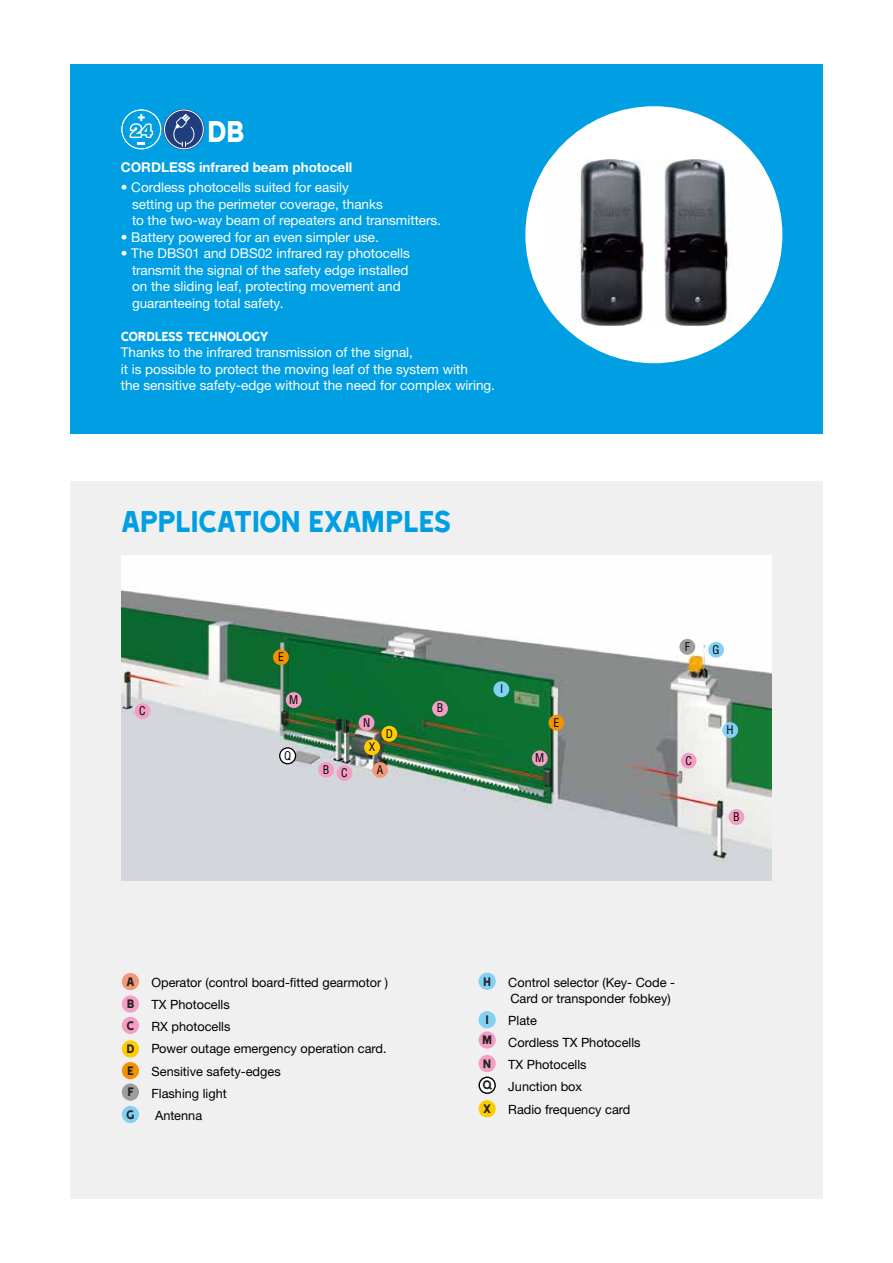
<style>
.page{position:relative;width:893px;height:1263px;background:#fff}
.page>*{position:absolute;margin:0;border:0;box-sizing:border-box;transform-origin:0 0}
.t1{font:34.5px "Came Type";letter-spacing:-.025em;color:#009fe3}
.t2{font:34.5px "Came Type";color:#fff}
.t3{font:15px "Came Type";letter-spacing:-.03em;color:#fff}
.t4{font:13.5px/16.5px "Helvetica Neue LTW1 G";color:#fff}
.t5{font:700 13.5px "Helvetica Neue LTW1 G";color:#fff}
.t6{font:12.75px/22.2px "Helvetica Neue LTW1 G";color:#000}
.t7{font:condensed 11.7px "Helvetica LT Std";color:#000}
.t8{font:11.25px "Came Type";color:#26231e}
</style>
<div class="page">
<div style="left:70px;top:482px;width:753px;height:717px;background:#f0f0f0"></div>
<div style="left:70px;top:64px;width:753px;height:370px;background:#009fe3"></div>
<div style="left:525px;top:106px;width:257px;height:257px;background:#fff;border-radius:50%"></div>
<img style="left:543px;top:159px;width:222px;height:167px">
<img style="left:121px;top:555px;width:650px;height:325px">
<div style="left:432px;top:701px;width:16px;height:15px;background:#f39fc5;border-radius:50%"></div>
<div style="left:681px;top:753px;width:16px;height:16px;background:#f39fc5;border-radius:50%"></div>
<svg style="left:381px;top:726px;width:16px;height:16px"></svg>
<div style="left:385px;top:729px;width:9px;height:9px;background:#fc0"></div>
<div style="left:273px;top:649px;width:16px;height:16px;background:#f39200;border-radius:50%"></div>
<div style="left:548px;top:715px;width:16px;height:16px;background:#f39200;border-radius:50%"></div>
<div style="left:679px;top:639px;width:16px;height:16px;background:#9d9d9c;border-radius:50%"></div>
<div style="left:708px;top:642px;width:16px;height:16px;background:#83d0f5;border-radius:50%"></div>
<div style="left:722px;top:722px;width:16px;height:16px;background:#83d0f5;border-radius:50%"></div>
<div style="left:493px;top:681px;width:16px;height:16px;background:#83d0f5;border-radius:50%"></div>
<div style="left:372px;top:762px;width:16px;height:16px;background:#f3997b;border-radius:50%"></div>
<div style="left:728px;top:809px;width:16px;height:16px;background:#f39fc5;border-radius:50%"></div>
<div style="left:337px;top:765px;width:15px;height:16px;background:#f39fc5;border-radius:50%"></div>
<div style="left:135px;top:703px;width:15px;height:16px;background:#f39fc5;border-radius:50%"></div>
<div style="left:318px;top:762px;width:16px;height:16px;background:#f39fc5;border-radius:50%"></div>
<svg style="left:280px;top:748px;width:16px;height:16px"></svg>
<div style="left:279px;top:747px;width:17px;height:17px;border:1px solid #000;border-radius:50%"></div>
<div style="left:283px;top:751px;width:9px;height:9px;background:#fff"></div>
<div style="left:364px;top:739px;width:16px;height:16px;background:#fc0;border-radius:50%"></div>
<div style="left:359px;top:715px;width:15px;height:16px;background:#f39fc5;border-radius:50%"></div>
<svg style="left:532px;top:750px;width:16px;height:16px"></svg>
<div style="left:535px;top:754px;width:10px;height:9px;background:#f39fc5"></div>
<svg style="left:286px;top:692px;width:16px;height:16px"></svg>
<div style="left:289px;top:695px;width:10px;height:10px;background:#f39fc5"></div>
<div style="left:122px;top:973px;width:17px;height:17px;background:#f3997b;border-radius:50%"></div>
<div style="left:122px;top:1062px;width:17px;height:17px;background:#f39200;border-radius:50%"></div>
<div style="left:122px;top:1017px;width:17px;height:17px;background:#f39fc5;border-radius:50%"></div>
<div style="left:122px;top:1106px;width:17px;height:17px;background:#83d0f5;border-radius:50%"></div>
<div style="left:122px;top:995px;width:17px;height:18px;background:#f39fc5;border-radius:50%"></div>
<div style="left:122px;top:1083px;width:17px;height:18px;background:#9d9d9c;border-radius:50%"></div>
<div style="left:122px;top:1040px;width:17px;height:17px;background:#fc0;border-radius:50%"></div>
<div style="left:479px;top:973px;width:17px;height:17px;background:#83d0f5;border-radius:50%"></div>
<svg style="left:479px;top:1077px;width:16px;height:16px"></svg>
<div style="left:479px;top:1077px;width:17px;height:17px;border:1px solid #000;border-radius:50%"></div>
<div style="left:483px;top:1081px;width:9px;height:9px;background:#fff"></div>
<div style="left:479px;top:1031px;width:17px;height:17px;background:#f39fc5;border-radius:50%"></div>
<div style="left:479px;top:1011px;width:17px;height:17px;background:#83d0f5;border-radius:50%"></div>
<div style="left:479px;top:1100px;width:17px;height:17px;background:#fc0;border-radius:50%"></div>
<div style="left:479px;top:1055px;width:17px;height:17px;background:#f39fc5;border-radius:50%"></div>
<svg style="left:120px;top:109px;width:42px;height:41px"></svg>
<svg style="left:163px;top:109px;width:41px;height:41px"></svg>
<svg style="left:164px;top:109px;width:40px;height:40px"></svg>
<svg style="left:171px;top:113px;width:24px;height:34px"></svg>
<h1 class="t2" style="left:207px;top:114px;width:39px">db</h1>
<p class="t5" style="left:121px;top:159px;width:233px">CORDLESS infrared beam photocell</p>
<p class="t4" style="left:132px;top:179px;width:310px;text-indent:-11px">• Cordless photocells suited for easily<br>setting up the perimeter coverage, thanks<br>to the two-way beam of repeaters and transmitters.</p>
<p class="t4" style="left:121px;top:229px;width:260px">• Battery powered for an even simpler use.</p>
<p class="t4" style="left:132px;top:245px;width:279px;text-indent:-11px">• The DBS01 and DBS02 infrared ray photocells transmit the signal of the safety edge installed on the sliding leaf, protecting movement and guaranteeing total safety.</p>
<p class="t3" style="left:121px;top:328px;width:149px">CORDLESS TECHNOLOGY</p>
<p class="t4" style="left:121px;top:344px;width:376px">Thanks to the infrared transmission of the signal,<br>it is possible to protect the moving leaf of the system with<br>the sensitive safety-edge without the need for complex wiring.</p>
<h1 class="t1" style="left:121px;top:503px;width:332px">APPLICATION EXAMPLES</h1>
<p class="t7" style="left:139px;top:703px;width:8px">C</p>
<p class="t7" style="left:278px;top:649px;width:7px">E</p>
<p class="t7" style="left:289px;top:692px;width:11px">M</p>
<p class="t7" style="left:284px;top:748px;width:9px">Q</p>
<p class="t7" style="left:323px;top:762px;width:8px">B</p>
<p class="t7" style="left:341px;top:765px;width:8px">C</p>
<p class="t7" style="left:363px;top:715px;width:9px">N</p>
<p class="t7" style="left:369px;top:739px;width:8px">X</p>
<p class="t7" style="left:386px;top:726px;width:9px">D</p>
<p class="t7" style="left:377px;top:762px;width:8px">A</p>
<p class="t7" style="left:437px;top:701px;width:8px">B</p>
<p class="t7" style="left:500px;top:681px;width:5px">I</p>
<p class="t7" style="left:535px;top:750px;width:11px">M</p>
<p class="t7" style="left:553px;top:715px;width:7px">E</p>
<p class="t7" style="left:685px;top:639px;width:7px">F</p>
<p class="t7" style="left:713px;top:642px;width:9px">G</p>
<p class="t7" style="left:685px;top:753px;width:8px">C</p>
<p class="t7" style="left:727px;top:722px;width:9px">H</p>
<p class="t7" style="left:733px;top:809px;width:8px">B</p>
<p class="t8" style="left:126px;top:974px;width:10px">A</p>
<p class="t8" style="left:127px;top:997px;width:9px">B</p>
<p class="t8" style="left:126px;top:1018px;width:10px">C</p>
<p class="t8" style="left:126px;top:1042px;width:10px">D</p>
<p class="t8" style="left:127px;top:1063px;width:8px">E</p>
<p class="t8" style="left:127px;top:1085px;width:8px">F</p>
<p class="t8" style="left:126px;top:1107px;width:10px">G</p>
<p class="t8" style="left:483px;top:974px;width:10px">H</p>
<p class="t6" style="left:152px;top:971px;width:238px">Operator (control board-fitted gearmotor )<br>TX Photocells<br>RX photocells<br>Power outage emergency operation card.<br>Sensitive safety-edges<br>Flashing light<br>Antenna</p>
<p class="t6" style="left:508px;top:975px;width:168px;line-height:15.8px">Control selector (Key- Code -<br>Card or transponder fobkey)</p>
<p class="t8" style="left:485px;top:1013px;width:5px">I</p>
<p class="t6" style="left:508px;top:1009px;width:134px">Plate<br>Cordless TX Photocells<br>TX Photocells<br>Junction box<br>Radio frequency card</p>
<p class="t8" style="left:482px;top:1033px;width:12px">M</p>
<p class="t8" style="left:483px;top:1056px;width:10px">N</p>
<p class="t8" style="left:482px;top:1078px;width:12px">Q</p>
<p class="t8" style="left:483px;top:1102px;width:10px">X</p>
</div>
